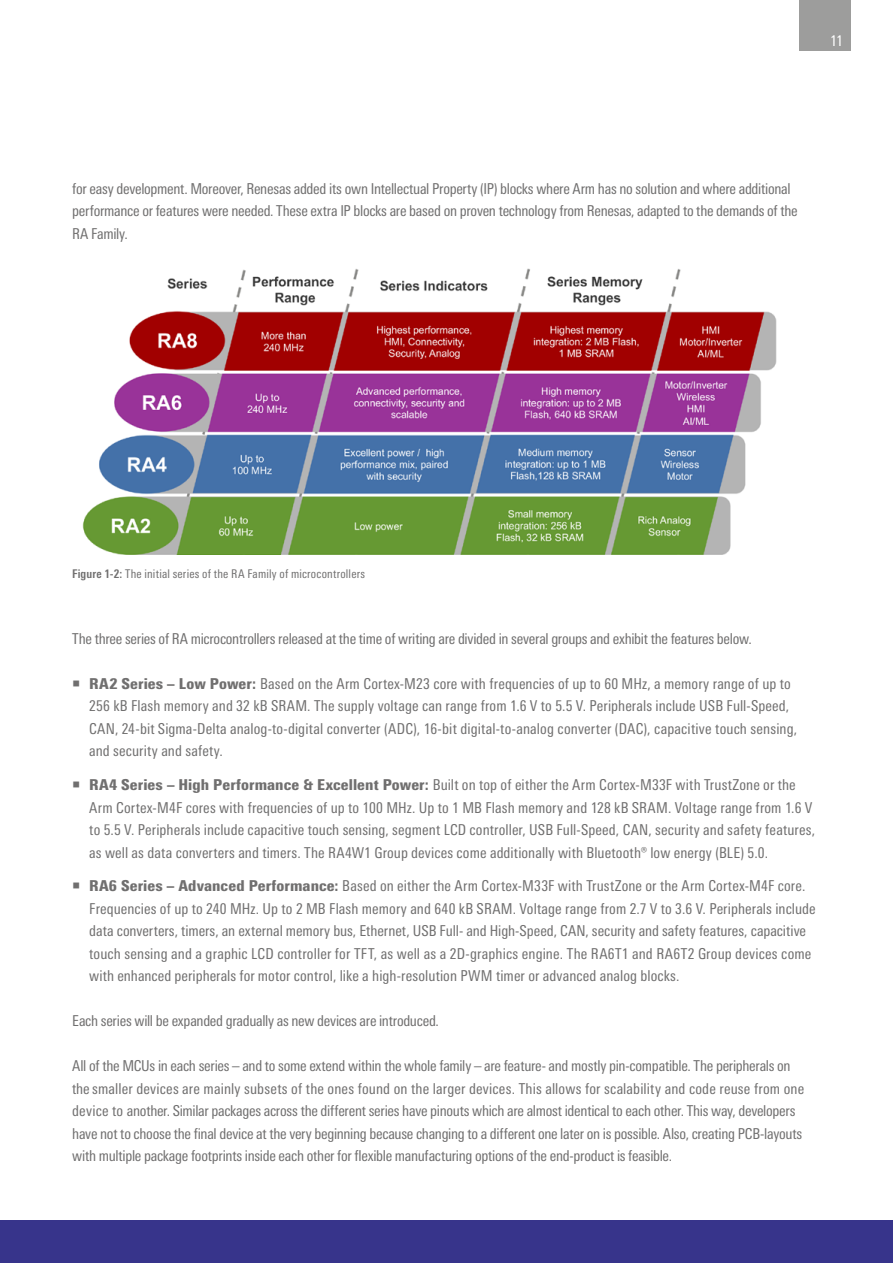
<style>
.page{position:relative;width:893px;height:1263px;background:#fff}
.page>*{position:absolute;margin:0;border:0;box-sizing:border-box;transform-origin:0 0}
.copy_10_15pt{font:condensed 15px/22.5px "Linotype Univers";color:#706f6f}
.copy_10_15pt-2{font:condensed 15px/22.5px "Linotype Univers";letter-spacing:-.02em;color:#706f6f}
.t1{font:condensed 15px "Linotype Univers";color:#fff}
.copy_10_15pt-3{font:condensed 12px "Linotype Univers";letter-spacing:.02em;color:#706f6f}
.s1{font-weight:700}
.s2{font-weight:900}
</style>
<div class="page">
<div style="left:799px;top:0;width:51px;height:51px;background:#9d9d9c"></div>
<div style="left:0;top:1220px;width:893px;height:43px;background:#37348b"></div>
<img style="left:82px;top:269px;width:695px;height:286px">
<p class="t1" style="left:830px;top:32px;width:14px">11</p>
<p class="copy_10_15pt-2" style="left:72px;top:177px;width:727px">for easy development. Moreover, Renesas added its own Intellectual Property (IP) blocks where Arm has no solution and where additional performance or features were needed. These extra IP blocks are based on proven technology from Renesas, adapted to the demands of the</p>
<p class="copy_10_15pt-2" style="left:72px;top:222px;width:57px">RA Family.</p>
<p class="copy_10_15pt-3" style="left:72px;top:567px;width:295px"><span class="s1">Figure 1-2:</span> The initial series of the RA Family of microcontrollers</p>
<p class="copy_10_15pt" style="left:72px;top:627px;width:681px">The three series of RA microcontrollers released at the time of writing are divided in several groups and exhibit the features below.</p>
<p class="copy_10_15pt" style="left:89px;top:672px;width:709px;text-indent:-17px">○ <span class="s2">RA2 Series – Low Power:</span> Based on the Arm Cortex-M23 core with frequencies of up to 60 MHz, a memory range of up to 256 kB Flash memory and 32 kB SRAM. The supply voltage can range from 1.6 V to 5.5 V. Peripherals include USB Full-Speed, CAN, 24-bit Sigma-Delta analog-to-digital converter (ADC), 16-bit digital-to-analog converter (DAC), capacitive touch sensing, and security and safety.</p>
<p class="copy_10_15pt" style="left:89px;top:773px;width:727px;text-indent:-17px">○ <span class="s2">RA4 Series – High Performance &amp; Excellent Power:</span> Built on top of either the Arm Cortex-M33F with TrustZone or the Arm Cortex-M4F cores with frequencies of up to 100 MHz. Up to 1 MB Flash memory and 128 kB SRAM. Voltage range from 1.6 V to 5.5 V. Peripherals include capacitive touch sensing, segment LCD controller, USB Full-Speed, CAN, security and safety features, as well as data converters and timers. The RA4W1 Group devices come additionally with Bluetooth® low energy (BLE) 5.0.</p>
<p class="copy_10_15pt" style="left:89px;top:875px;width:728px;text-indent:-17px">○ <span class="s2">RA6 Series – Advanced Performance:</span> Based on either the Arm Cortex-M33F with TrustZone or the Arm Cortex-M4F core.<br>Frequencies of up to 240 MHz. Up to 2 MB Flash memory and 640 kB SRAM. Voltage range from 2.7 V to 3.6 V. Peripherals include data converters, timers, an external memory bus, Ethernet, USB Full- and High-Speed, CAN, security and safety features, capacitive touch sensing and a graphic LCD controller for TFT, as well as a 2D-graphics engine. The RA6T1 and RA6T2 Group devices come with enhanced peripherals for motor control, like a high-resolution PWM timer or advanced analog blocks.</p>
<p class="copy_10_15pt" style="left:72px;top:1010px;width:368px">Each series will be expanded gradually as new devices are introduced.</p>
<p class="copy_10_15pt-2" style="left:72px;top:1055px;width:720px">All of the MCUs in each series – and to some extend within the whole family – are feature- and mostly pin-compatible. The peripherals on</p>
<p class="copy_10_15pt" style="left:72px;top:1077px;width:733px">the smaller devices are mainly subsets of the ones found on the larger devices. This allows for scalability and code reuse from one device to another. Similar packages across the different series have pinouts which are almost identical to each other. This way, developers have not to choose the final device at the very beginning because changing to a different one later on is possible. Also, creating PCB-layouts with multiple package footprints inside each other for flexible manufacturing options of the end-product is feasible.</p>
</div>
